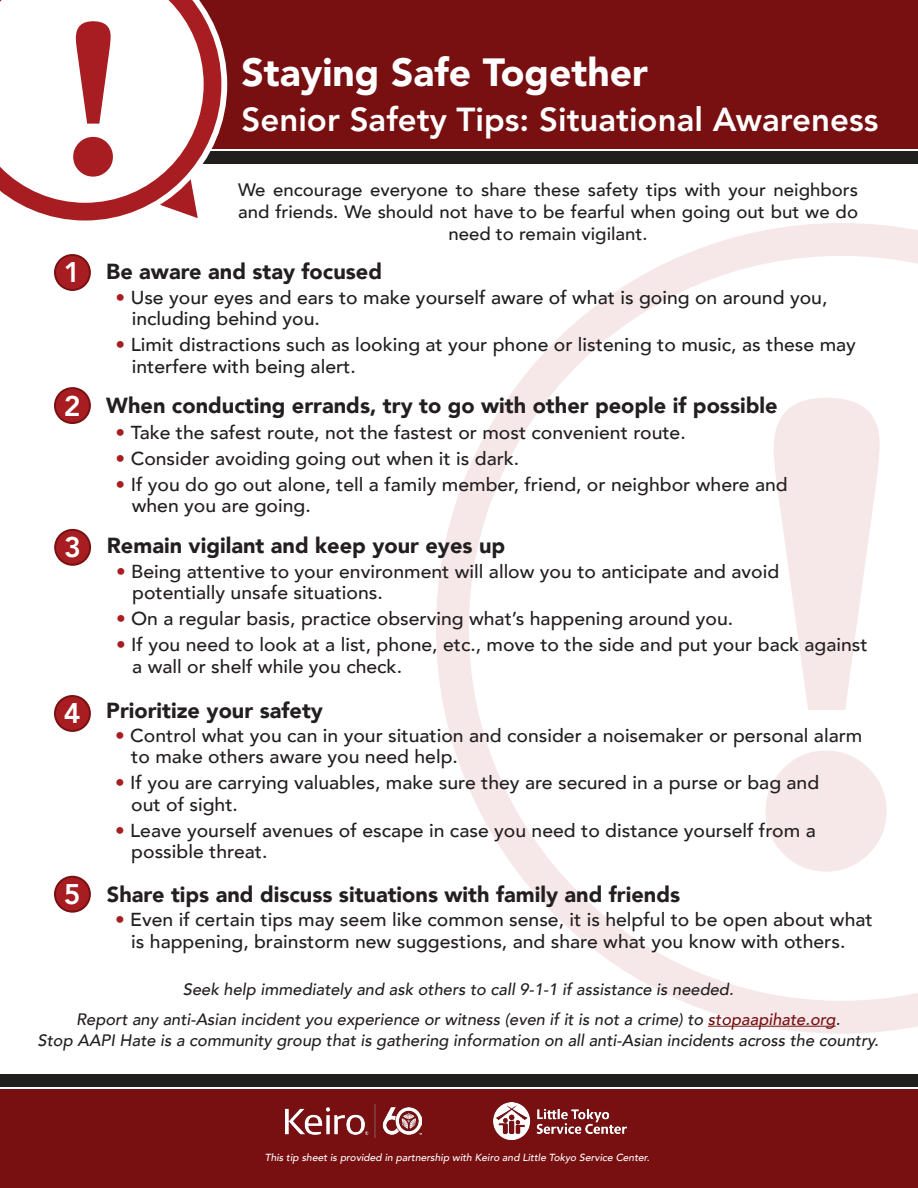
<style>
.page{position:relative;width:918px;height:1188px;background:#fff}
.page>*{position:absolute;margin:0;border:0;box-sizing:border-box;transform-origin:0 0}
.t1{font:700 685.65px "Baskerville";color:#a71d21}
.t2{font:700 224.7px "Baskerville";color:#a71d21}
.t3{font:900 39px "Avenir LT Std";color:#fff}
.t4{font:800 33px "Avenir LT Std";color:#fff}
.t5{font:800 28.35px "Avenir";color:#fff}
.t6{font:900 21.75px "Avenir";color:#231f20}
.t7{font:500 18.75px "Avenir";color:#231f20}
.t8{font:500 18.75px "Avenir";color:#211e1e}
.t9{font:500 18px/21.6px "Avenir";color:#211e1e;text-align:center}
.t10{font:italic 500 16.5px "Avenir";color:#231f20}
.t11{font:italic 500 10.35px "Avenir";color:#fff}
.s1{color:#a71d21}
.s2{color:#781012}
</style>
<div class="page">
<div style="left:55px;top:255px;width:35px;height:35px;background:#a71d21;border-radius:50%"></div>
<div style="left:54px;top:254px;width:37px;height:37px;border:2px solid #781012;border-radius:50%"></div>
<svg style="left:0;top:27px;width:918px;height:136px;background:#443b3b"></svg>
<div style="left:128px;top:0;width:790px;height:148px;background:#781012"></div>
<svg style="left:221px;top:43px;width:6px;height:121px"></svg>
<svg style="left:0;top:0;width:221px;height:221px"></svg>
<div style="left:0;top:1075px;width:918px;height:113px;background:#211e1e"></div>
<div style="left:0;top:1087px;width:918px;height:56px;background:linear-gradient(to right,#781012,#781012)"></div>
<div style="left:0;top:1090px;width:918px;height:98px;background:#781012"></div>
<svg style="left:436px;top:223px;width:482px;height:811px"></svg>
<img style="left:285px;top:1105px;width:137px;height:32px">
<div style="left:55px;top:388px;width:35px;height:35px;background:#a71d21;border-radius:50%"></div>
<div style="left:54px;top:387px;width:37px;height:37px;border:2px solid #781012;border-radius:50%"></div>
<div style="left:55px;top:530px;width:35px;height:35px;background:#a71d21;border-radius:50%"></div>
<div style="left:54px;top:529px;width:37px;height:37px;border:2px solid #781012;border-radius:50%"></div>
<div style="left:55px;top:696px;width:35px;height:35px;background:#a71d21;border-radius:50%"></div>
<div style="left:54px;top:695px;width:37px;height:37px;border:2px solid #781012;border-radius:50%"></div>
<img style="left:493px;top:1102px;width:134px;height:37px">
<hr style="left:708px;top:1026px;width:128px;height:1px;background:#781012">
<div style="left:55px;top:877px;width:35px;height:35px;background:#a71d21;border-radius:50%"></div>
<div style="left:54px;top:876px;width:37px;height:37px;border:2px solid #781012;border-radius:50%"></div>
<p class="t2" style="left:56px;top:-57px;width:76px">!</p>
<p class="t3" style="left:242px;top:49px;width:408px">Staying Safe Together</p>
<p class="t4" style="left:242px;top:100px;width:638px">Senior Safety Tips: Situational Awareness</p>
<p class="t9" style="left:238px;top:178px;width:622px">We encourage everyone to share these safety tips with your neighbors and friends. We should not have to be fearful when going out but we do need to remain vigilant.</p>
<p class="t5" style="left:64px;top:250px;width:18px">1</p>
<p class="t6" style="left:106px;top:253px;width:277px">Be aware and stay focused</p>
<p class="t8" style="left:116px;top:281px;width:713px"><span class="s1">•</span> Use your eyes and ears to make yourself aware of what is going on around you,</p>
<p class="t8" style="left:132px;top:303px;width:190px">including behind you.</p>
<p class="t8" style="left:116px;top:329px;width:742px"><span class="s1">•</span> Limit distractions such as looking at your phone or listening to music, as these may</p>
<p class="t8" style="left:132px;top:350px;width:226px">interfere with being alert.</p>
<p class="t5" style="left:64px;top:384px;width:18px">2</p>
<p class="t6" style="left:106px;top:387px;width:673px">When conducting errands, try to go with other people if possible</p>
<h1 class="t1" style="left:713px;top:159px;width:230px">!</h1>
<p class="t7" style="left:116px;top:416px;width:572px"><span class="s1">•</span> Take the safest route, not the fastest or most convenient route.</p>
<p class="t7" style="left:116px;top:442px;width:405px"><span class="s1">•</span> Consider avoiding going out when it is dark.</p>
<p class="t7" style="left:116px;top:468px;width:674px"><span class="s1">•</span> If you do go out alone, tell a family member, friend, or neighbor where and</p>
<p class="t7" style="left:132px;top:490px;width:180px">when you are going.</p>
<p class="t6" style="left:107px;top:527px;width:400px">Remain vigilant and keep your eyes up</p>
<p class="t7" style="left:116px;top:555px;width:665px"><span class="s1">•</span> Being attentive to your environment will allow you to anticipate and avoid</p>
<p class="t7" style="left:132px;top:576px;width:252px">potentially unsafe situations.</p>
<p class="t7" style="left:116px;top:602px;width:619px"><span class="s1">•</span> On a regular basis, practice observing what’s happening around you.</p>
<p class="t7" style="left:116px;top:628px;width:753px"><span class="s1">•</span> If you need to look at a list, phone, etc., move to the side and put your back against</p>
<p class="t7" style="left:132px;top:650px;width:271px">a wall or shelf while you check.</p>
<p class="t6" style="left:106px;top:692px;width:218px">Prioritize your safety</p>
<p class="t7" style="left:115px;top:719px;width:749px"><span class="s1">•</span> Control what you can in your situation and consider a noisemaker or personal alarm</p>
<p class="t7" style="left:131px;top:741px;width:328px">to make others aware you need help.</p>
<p class="t7" style="left:115px;top:767px;width:706px"><span class="s1">•</span> If you are carrying valuables, make sure they are secured in a purse or bag and</p>
<p class="t7" style="left:131px;top:788px;width:108px">out of sight.</p>
<p class="t7" style="left:115px;top:814px;width:702px"><span class="s1">•</span> Leave yourself avenues of escape in case you need to distance yourself from a</p>
<p class="t7" style="left:131px;top:835px;width:138px">possible threat.</p>
<p class="t5" style="left:64px;top:525px;width:18px">3</p>
<p class="t5" style="left:64px;top:691px;width:18px">4</p>
<p class="t5" style="left:64px;top:872px;width:18px">5</p>
<p class="t6" style="left:107px;top:876px;width:575px">Share tips and discuss situations with family and friends</p>
<p class="t7" style="left:115px;top:904px;width:759px"><span class="s1">•</span> Even if certain tips may seem like common sense, it is helpful to be open about what</p>
<p class="t7" style="left:131px;top:925px;width:716px">is happening, brainstorm new suggestions, and share what you know with others.</p>
<p class="t10" style="left:183px;top:979px;width:552px">Seek help immediately and ask others to call 9-1-1 if assistance is needed.</p>
<p class="t10" style="left:76px;top:1009px;width:766px">Report any anti-Asian incident you experience or witness (even if it is not a crime) to <span class="s2">stopaapihate.org</span>.</p>
<p class="t10" style="left:38px;top:1030px;width:843px">Stop AAPI Hate is a community group that is gathering information on all anti-Asian incidents across the country.</p>
<p class="t11" style="left:265px;top:1151px;width:386px">This tip sheet is provided in partnership with Keiro and Little Tokyo Service Center.</p>
</div>
